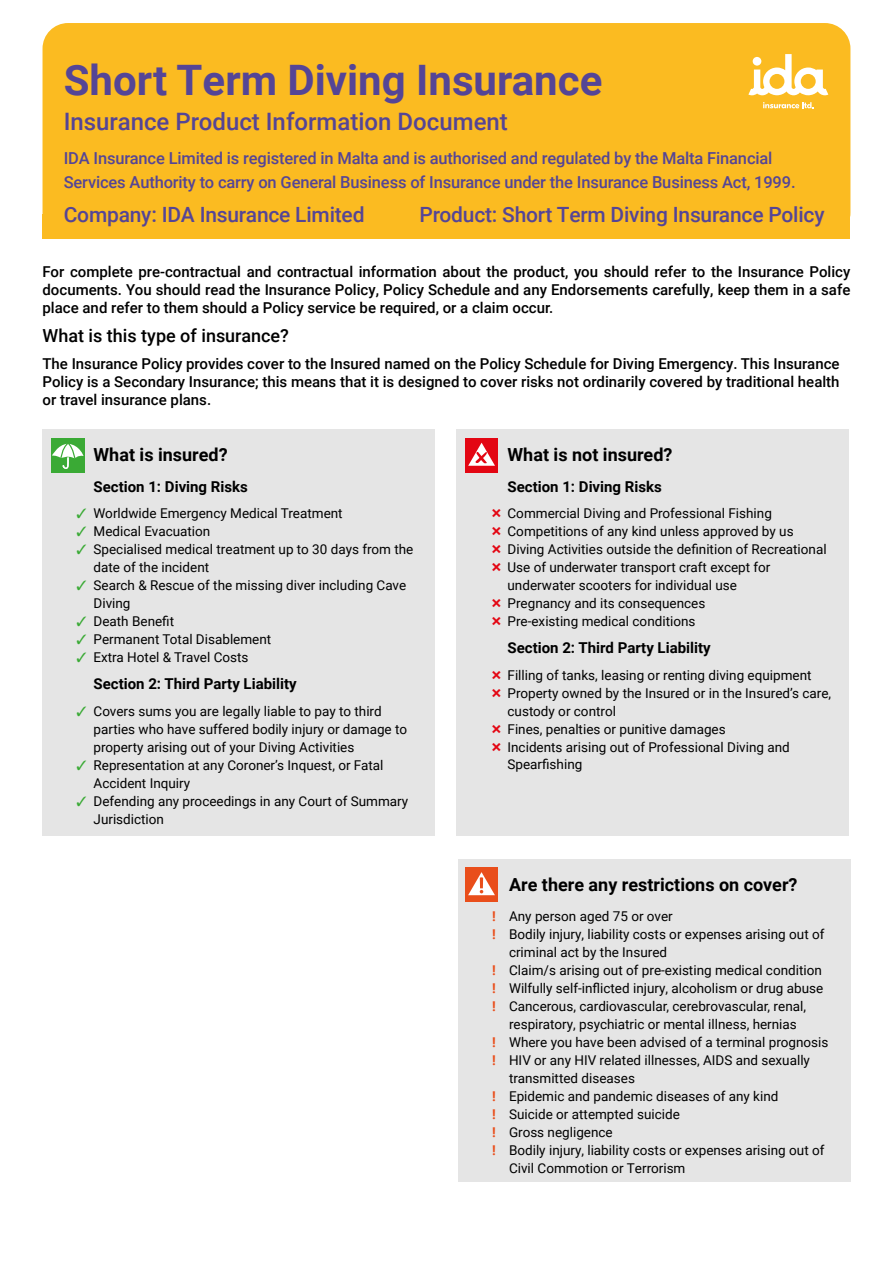
<style>
.page{position:relative;width:893px;height:1263px;background:#fff}
.page>*{position:absolute;margin:0;border:0;box-sizing:border-box;transform-origin:0 0}
.t1{font:700 42px "Roboto";color:#554596}
.t2{font:500 24px "Roboto";color:#554596}
.t3{font:500 21px "Roboto";letter-spacing:-.01em;color:#554596}
.t4{font:700 18px "Roboto";color:#000}
.t5{font:500 18px "Roboto";color:#000}
.t6{font:500 16.5px/24px "Roboto";letter-spacing:-.01em;color:#554596}
.t7{font:500 15px/18px "Roboto";color:#000;text-align:justify}
.t8{font:700 15px "Roboto";color:#000}
.t9{font:13.5px/18px "Roboto";color:#000}
.s1{color:#3aaa35}
.s2{font-weight:700;color:#e94e1b}
</style>
<div class="page">
<div style="left:43px;top:23px;width:807px;height:215px;background:#fbbb21;border-radius:26px"></div>
<div style="left:43px;top:214px;width:807px;height:24px;background:#fbbb21"></div>
<div style="left:43px;top:430px;width:392px;height:406px;background:#e5e5e5"></div>
<div style="left:51px;top:438px;width:33px;height:34px;background:#3aaa35"></div>
<svg style="left:52px;top:443px;width:32px;height:26px"></svg>
<div style="left:456px;top:430px;width:393px;height:406px;background:#e5e5e5"></div>
<div style="left:465px;top:438px;width:33px;height:34px;background:#e30613"></div>
<svg style="left:468px;top:443px;width:27px;height:23px"></svg>
<div style="left:458px;top:859px;width:392px;height:323px;background:#e5e5e5"></div>
<div style="left:465px;top:867px;width:33px;height:35px;background:#e94e1b"></div>
<svg style="left:468px;top:872px;width:27px;height:23px"></svg>
<svg style="left:748px;top:54px;width:80px;height:41px"></svg>
<svg style="left:763px;top:102px;width:51px;height:6px"></svg>
<h1 class="t1" style="left:64px;top:51px;width:540px">Short Term Diving Insurance</h1>
<h2 class="t2" style="left:64px;top:105px;width:446px">Insurance Product Information Document</h2>
<p class="t6" style="left:64px;top:146px;width:733px">IDA Insurance Limited is registered in Malta and is authorised and regulated by the Malta Financial<br>Services Authority to carry on General Business of Insurance under the Insurance Business Act, 1999.</p>
<h3 class="t3" style="left:64px;top:200px;width:302px">Company: IDA Insurance Limited</h3>
<h3 class="t3" style="left:419px;top:200px;width:407px">Product: Short Term Diving Insurance Policy</h3>
<p class="t7" style="left:43px;top:262px;width:809px">For complete pre-contractual and contractual information about the product, you should refer to the Insurance Policy documents. You should read the Insurance Policy, Policy Schedule and any Endorsements carefully, keep them in a safe place and refer to them should a Policy service be required, or a claim occur.</p>
<h3 class="t5" style="left:43px;top:323px;width:248px">What is this type of insurance?</h3>
<p class="t7" style="left:43px;top:354px;width:799px">The Insurance Policy provides cover to the Insured named on the Policy Schedule for Diving Emergency. This Insurance Policy is a Secondary Insurance; this means that it is designed to cover risks not ordinarily covered by traditional health or travel insurance plans.</p>
<h3 class="t4" style="left:94px;top:442px;width:136px">What is insured?</h3>
<p class="t8" style="left:94px;top:476px;width:156px">Section 1: Diving Risks</p>
<p class="t9" style="left:77px;top:504px;width:268px"><span class="s1">✓</span> Worldwide Emergency Medical Treatment</p>
<p class="t9" style="left:77px;top:522px;width:135px"><span class="s1">✓</span> Medical Evacuation</p>
<p class="t9" style="left:94px;top:540px;width:321px;text-indent:-17px"><span class="s1">✓</span> Specialised medical treatment up to 30 days from the date of the incident</p>
<p class="t9" style="left:94px;top:576px;width:314px;text-indent:-17px"><span class="s1">✓</span> Search &amp; Rescue of the missing diver including Cave<br>Diving</p>
<p class="t9" style="left:77px;top:612px;width:99px"><span class="s1">✓</span> Death Benefit</p>
<p class="t9" style="left:77px;top:630px;width:196px"><span class="s1">✓</span> Permanent Total Disablement</p>
<p class="t9" style="left:77px;top:648px;width:174px"><span class="s1">✓</span> Extra Hotel &amp; Travel Costs</p>
<p class="t8" style="left:94px;top:673px;width:205px">Section 2: Third Party Liability</p>
<p class="t9" style="left:94px;top:701px;width:315px;text-indent:-17px"><span class="s1">✓</span> Covers sums you are legally liable to pay to third parties who have suffered bodily injury or damage to property arising out of your Diving Activities</p>
<p class="t9" style="left:94px;top:755px;width:292px;text-indent:-17px"><span class="s1">✓</span> Representation at any Coroner’s Inquest, or Fatal<br>Accident Inquiry</p>
<p class="t9" style="left:94px;top:791px;width:316px;text-indent:-17px"><span class="s1">✓</span> Defending any proceedings in any Court of Summary<br>Jurisdiction</p>
<h3 class="t4" style="left:507px;top:442px;width:166px">What is not insured?</h3>
<p class="t8" style="left:507px;top:476px;width:156px">Section 1: Diving Risks</p>
<p class="t9" style="left:507px;top:504px;width:321px">Commercial Diving and Professional Fishing Competitions of any kind unless approved by us Diving Activities outside the definition of Recreational Use of underwater transport craft except for underwater scooters for individual use<br>Pregnancy and its consequences<br>Pre-existing medical conditions</p>
<p class="t8" style="left:507px;top:637px;width:205px">Section 2: Third Party Liability</p>
<p class="t9" style="left:507px;top:665px;width:325px">Filling of tanks, leasing or renting diving equipment Property owned by the Insured or in the Insured’s care, custody or control<br>Fines, penalties or punitive damages<br>Incidents arising out of Professional Diving and Spearfishing</p>
<h3 class="t4" style="left:509px;top:872px;width:290px">Are there any restrictions on cover?</h3>
<p class="t9" style="left:492px;top:907px;width:182px"><span class="s2">!</span> Any person aged 75 or over</p>
<p class="t9" style="left:492px;top:925px;width:334px"><span class="s2">!</span> Bodily injury, liability costs or expenses arising out of</p>
<p class="t9" style="left:509px;top:943px;width:160px">criminal act by the Insured</p>
<p class="t9" style="left:492px;top:961px;width:331px"><span class="s2">!</span> Claim/s arising out of pre-existing medical condition</p>
<p class="t9" style="left:492px;top:979px;width:333px"><span class="s2">!</span> Wilfully self-inflicted injury, alcoholism or drug abuse</p>
<p class="t9" style="left:492px;top:997px;width:316px"><span class="s2">!</span> Cancerous, cardiovascular, cerebrovascular, renal,</p>
<p class="t9" style="left:509px;top:1015px;width:289px">respiratory, psychiatric or mental illness, hernias</p>
<p class="t9" style="left:492px;top:1033px;width:338px"><span class="s2">!</span> Where you have been advised of a terminal prognosis</p>
<p class="t9" style="left:492px;top:1051px;width:319px"><span class="s2">!</span> HIV or any HIV related illnesses, AIDS and sexually</p>
<p class="t9" style="left:509px;top:1069px;width:127px">transmitted diseases</p>
<p class="t9" style="left:492px;top:1087px;width:288px"><span class="s2">!</span> Epidemic and pandemic diseases of any kind</p>
<p class="t9" style="left:492px;top:1105px;width:189px"><span class="s2">!</span> Suicide or attempted suicide</p>
<p class="t9" style="left:492px;top:1123px;width:122px"><span class="s2">!</span> Gross negligence</p>
<p class="t9" style="left:492px;top:1141px;width:334px"><span class="s2">!</span> Bodily injury, liability costs or expenses arising out of</p>
<p class="t9" style="left:509px;top:1159px;width:178px">Civil Commotion or Terrorism</p>
</div>
